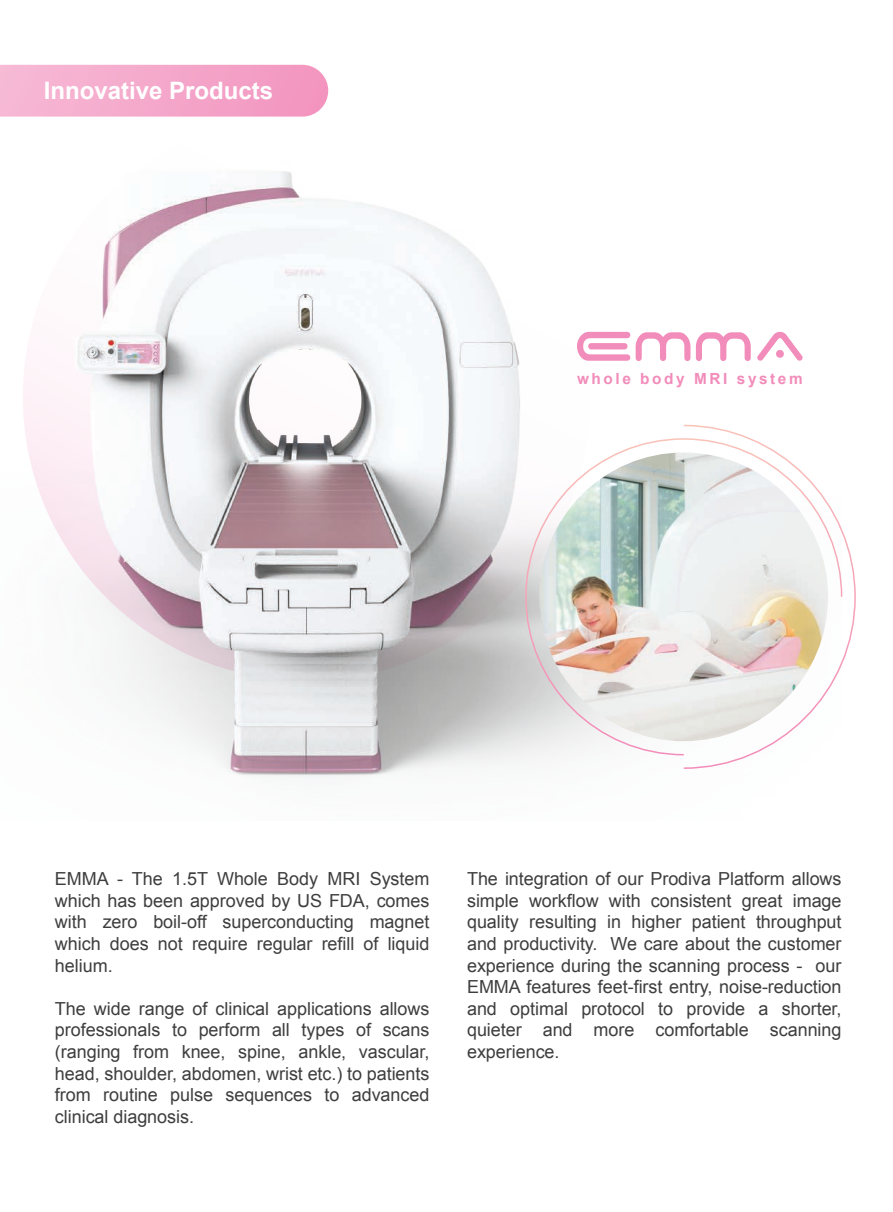
<style>
.page{position:relative;width:893px;height:1212px;background:#fff}
.page>*{position:absolute;margin:0;border:0;box-sizing:border-box;transform-origin:0 0}
.t1{font:700 24px "Arial";color:#fff}
.t2{font:18px/21.6px "Arial";letter-spacing:-.005em;color:#3e3e3f;text-align:justify}
.t3{font:700 15.3px "Arial";letter-spacing:.17em;color:#f28cba}
</style>
<div class="page">
<img style="left:0;top:64px;width:781px;height:715px">
<svg style="left:524px;top:437px;width:158px;height:319px"></svg>
<svg style="left:682px;top:424px;width:174px;height:346px"></svg>
<img style="left:539px;top:452px;width:289px;height:289px;border-radius:144px">
<svg style="left:0;top:65px;width:328px;height:52px;background:#f4a9cb"></svg>
<svg style="left:757px;top:332px;width:46px;height:29px"></svg>
<svg style="left:577px;top:332px;width:53px;height:29px"></svg>
<svg style="left:636px;top:332px;width:54px;height:29px"></svg>
<svg style="left:696px;top:332px;width:55px;height:29px"></svg>
<h1 class="t1" style="left:44px;top:74px;width:231px">Innovative Products</h1>
<p class="t3" style="left:577px;top:368px;width:227px">whole body MRI system</p>
<p class="t2" style="left:55px;top:868px;width:376px">EMMA - The 1.5T Whole Body MRI System which has been approved by US FDA, comes with zero boil-off superconducting magnet which does not require regular refill of liquid helium.</p>
<p class="t2" style="left:55px;top:998px;width:376px">The wide range of clinical applications allows professionals to perform all types of scans (ranging from knee, spine, ankle, vascular, head, shoulder, abdomen, wrist etc.) to patients from routine pulse sequences to advanced clinical diagnosis.</p>
<p class="t2" style="left:467px;top:868px;width:376px">The integration of our Prodiva Platform allows simple workflow with consistent great image quality resulting in higher patient throughput and productivity. We care about the customer experience during the scanning process - our EMMA features feet-first entry, noise-reduction and optimal protocol to provide a shorter, quieter and more comfortable scanning experience.</p>
</div>
